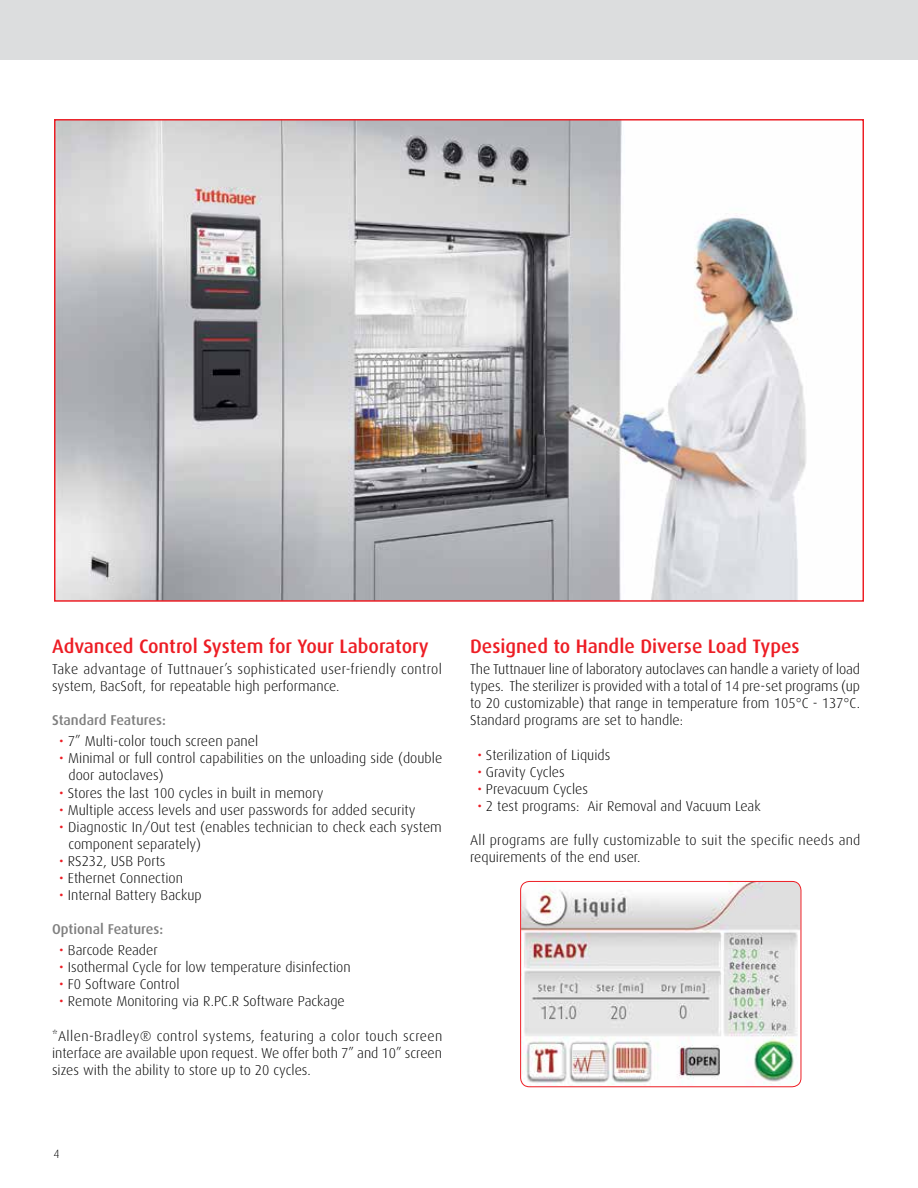
<style>
.page{position:relative;width:918px;height:1188px;background:#fff}
.page>*{position:absolute;margin:0;border:0;box-sizing:border-box;transform-origin:0 0}
.t1{font:500 19.5px "Dax";color:#ed1d24}
.t2{font:300 14.25px/17.1px "Dax";color:#000}
.t3{font:300 14.25px/17.1px "Dax";letter-spacing:.02em;color:#000}
.t4{font:500 14.25px "Dax";color:#808080}
.t5{font:300 12px "Dax";color:#000}
.s1{font-weight:400;color:#ed1d24}
</style>
<div class="page">
<div style="left:0;top:0;width:918px;height:60px;background:#dcddde"></div>
<img style="left:56px;top:121px;width:751px;height:479px">
<img style="left:521px;top:881px;width:279px;height:206px">
<div style="left:520px;top:881px;width:281px;height:206px;border:1px solid #ed1d24;border-radius:9px"></div>
<h1 class="t1" style="left:52px;top:635px;width:378px">Advanced Control System for Your Laboratory</h1>
<p class="t3" style="left:52px;top:661px;width:392px">Take advantage of Tuttnauer’s sophisticated user-friendly control system, BacSoft, for repeatable high performance.</p>
<p class="t4" style="left:52px;top:712px;width:115px">Standard Features:</p>
<p class="t2" style="left:59px;top:733px;width:201px"><span class="s1">•</span> 7” Multi-color touch screen panel</p>
<p class="t2" style="left:69px;top:750px;width:375px;text-indent:-9px"><span class="s1">•</span> Minimal or full control capabilities on the unloading side (double door autoclaves)</p>
<p class="t2" style="left:59px;top:784px;width:266px"><span class="s1">•</span> Stores the last 100 cycles in built in memory</p>
<p class="t2" style="left:59px;top:801px;width:358px"><span class="s1">•</span> Multiple access levels and user passwords for added security</p>
<p class="t2" style="left:69px;top:818px;width:375px;text-indent:-9px"><span class="s1">•</span> Diagnostic In/Out test (enables technician to check each system component separately)</p>
<p class="t2" style="left:59px;top:853px;width:108px"><span class="s1">•</span> RS232, USB Ports</p>
<p class="t2" style="left:59px;top:870px;width:125px"><span class="s1">•</span> Ethernet Connection</p>
<p class="t2" style="left:59px;top:887px;width:144px"><span class="s1">•</span> Internal Battery Backup</p>
<p class="t4" style="left:52px;top:921px;width:113px">Optional Features:</p>
<p class="t2" style="left:59px;top:942px;width:100px"><span class="s1">•</span> Barcode Reader</p>
<p class="t2" style="left:59px;top:959px;width:293px"><span class="s1">•</span> Isothermal Cycle for low temperature disinfection</p>
<p class="t2" style="left:59px;top:976px;width:122px"><span class="s1">•</span> F0 Software Control</p>
<p class="t2" style="left:59px;top:993px;width:287px"><span class="s1">•</span> Remote Monitoring via R.PC.R Software Package</p>
<p class="t2" style="left:52px;top:1027px;width:392px;text-align:justify">*Allen-Bradley® control systems, featuring a color touch screen interface are available upon request. We offer both 7” and 10” screen sizes with the ability to store up to 20 cycles.</p>
<p class="t5" style="left:54px;top:1148px;width:8px">4</p>
<h1 class="t1" style="left:470px;top:635px;width:331px">Designed to Handle Diverse Load Types</h1>
<p class="t2" style="left:470px;top:661px;width:392px;text-align:justify">The Tuttnauer line of laboratory autoclaves can handle a variety of load types. The sterilizer is provided with a total of 14 pre-set programs (up to 20 customizable) that range in temperature from 105°C - 137°C.<br>Standard programs are set to handle:</p>
<p class="t2" style="left:477px;top:746px;width:134px"><span class="s1">•</span> Sterilization of Liquids</p>
<p class="t2" style="left:477px;top:763px;width:89px"><span class="s1">•</span> Gravity Cycles</p>
<p class="t2" style="left:477px;top:781px;width:112px"><span class="s1">•</span> Prevacuum Cycles</p>
<p class="t2" style="left:477px;top:798px;width:285px"><span class="s1">•</span> 2 test programs: Air Removal and Vacuum Leak</p>
<p class="t2" style="left:470px;top:832px;width:392px">All programs are fully customizable to suit the specific needs and requirements of the end user.</p>
</div>
